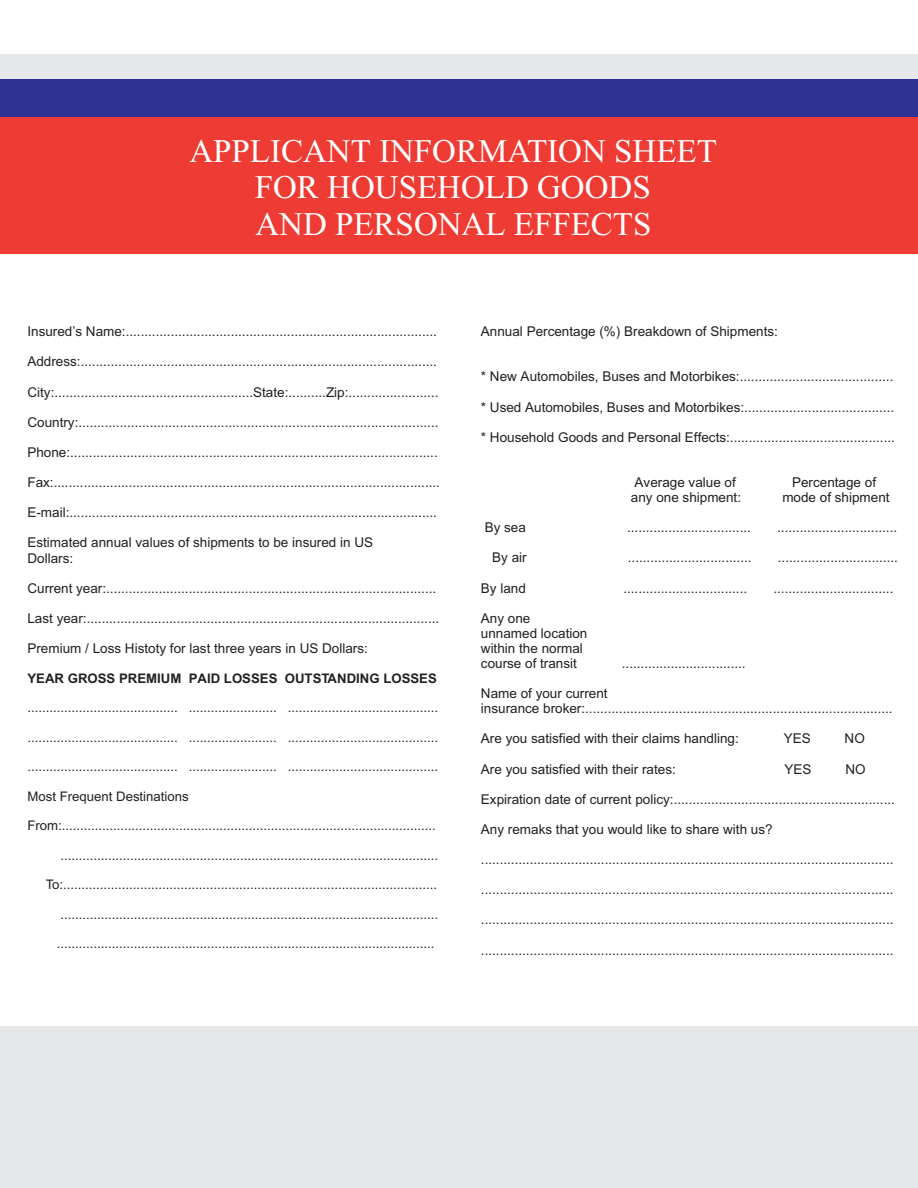
<style>
.page{position:relative;width:918px;height:1188px;background:#fff}
.page>*{position:absolute;margin:0;border:0;box-sizing:border-box;transform-origin:0 0}
.t1{font:33px/36.6px "Times New Roman";color:#fff;text-align:center}
.t2{font:13.5px/15.1px "Arial";color:#231f20}
.t3{font:13.2px "Arial";color:#231f20}
.t4{font:700 13.2px "Arial";color:#231f20}
</style>
<div class="page">
<div style="left:0;top:117px;width:918px;height:137px;background:#ee3b33"></div>
<div style="left:0;top:1027px;width:918px;height:161px;background:#e6e7e9"></div>
<div style="left:0;top:55px;width:918px;height:49px;background:#e6e7e9"></div>
<div style="left:0;top:80px;width:918px;height:37px;background:#2e3092"></div>
<h1 class="t1" style="left:189px;top:136px;width:529px">APPLICANT INFORMATION SHEET<br>FOR HOUSEHOLD GOODS<br>AND PERSONAL EFFECTS</h1>
<p class="t2" style="left:27px;top:325px;width:411px">Insured’s Name:...................................................................................</p>
<p class="t2" style="left:27px;top:355px;width:411px">Address:...............................................................................................</p>
<p class="t2" style="left:27px;top:386px;width:413px">City:.....................................................State:..........Zip:........................</p>
<p class="t2" style="left:27px;top:416px;width:413px">Country:................................................................................................</p>
<p class="t2" style="left:27px;top:446px;width:412px">Phone:..................................................................................................</p>
<p class="t2" style="left:27px;top:476px;width:414px">Fax:.......................................................................................................</p>
<p class="t2" style="left:27px;top:506px;width:411px">E-mail:..................................................................................................</p>
<p class="t2" style="left:27px;top:536px;width:347px">Estimated annual values of shipments to be insured in US<br>Dollars:</p>
<p class="t2" style="left:27px;top:582px;width:410px">Current year:........................................................................................</p>
<p class="t2" style="left:27px;top:612px;width:413px">Last year:..............................................................................................</p>
<p class="t2" style="left:27px;top:642px;width:342px">Premium / Loss Histoty for last three years in US Dollars:</p>
<p class="t4" style="left:27px;top:673px;width:411px">YEAR GROSS PREMIUM PAID LOSSES OUTSTANDING LOSSES</p>
<p class="t3" style="left:27px;top:703px;width:412px">......................................... ........................ .........................................</p>
<p class="t3" style="left:27px;top:732px;width:412px">......................................... ........................ .........................................</p>
<p class="t3" style="left:27px;top:762px;width:412px">......................................... ........................ .........................................</p>
<p class="t3" style="left:27px;top:791px;width:163px">Most Frequent Destinations</p>
<p class="t3" style="left:27px;top:821px;width:410px">From:......................................................................................................</p>
<p class="t3" style="left:60px;top:850px;width:379px">.......................................................................................................</p>
<p class="t3" style="left:46px;top:880px;width:393px">To:......................................................................................................</p>
<p class="t3" style="left:60px;top:909px;width:379px">.......................................................................................................</p>
<p class="t3" style="left:57px;top:939px;width:379px">.......................................................................................................</p>
<p class="t2" style="left:481px;top:325px;width:299px">Annual Percentage (%) Breakdown of Shipments:</p>
<p class="t2" style="left:481px;top:370px;width:414px">* New Automobiles, Buses and Motorbikes:.........................................</p>
<p class="t2" style="left:481px;top:401px;width:415px">* Used Automobiles, Buses and Motorbikes:........................................</p>
<p class="t2" style="left:481px;top:431px;width:416px">* Household Goods and Personal Effects:............................................</p>
<p class="t2" style="left:635px;top:476px;width:103px">Average value of</p>
<p class="t2" style="left:792px;top:476px;width:86px">Percentage of</p>
<p class="t2" style="left:631px;top:491px;width:112px">any one shipment:</p>
<p class="t2" style="left:782px;top:491px;width:109px">mode of shipment</p>
<p class="t2" style="left:485px;top:521px;width:43px">By sea</p>
<p class="t2" style="left:627px;top:521px;width:125px">.................................</p>
<p class="t2" style="left:777px;top:521px;width:122px">................................</p>
<p class="t2" style="left:492px;top:551px;width:36px">By air</p>
<p class="t2" style="left:628px;top:551px;width:125px">.................................</p>
<p class="t2" style="left:778px;top:551px;width:122px">................................</p>
<p class="t2" style="left:481px;top:582px;width:47px">By land</p>
<p class="t2" style="left:623px;top:582px;width:125px">.................................</p>
<p class="t2" style="left:773px;top:582px;width:122px">................................</p>
<p class="t2" style="left:481px;top:612px;width:108px">Any one unnamed location within the normal course of transit</p>
<p class="t2" style="left:622px;top:657px;width:125px">.................................</p>
<p class="t2" style="left:481px;top:687px;width:413px">Name of your current<br>insurance broker:..................................................................................</p>
<p class="t2" style="left:481px;top:732px;width:259px">Are you satisfied with their claims handling:</p>
<p class="t2" style="left:784px;top:732px;width:29px">YES</p>
<p class="t2" style="left:845px;top:732px;width:22px">NO</p>
<p class="t2" style="left:481px;top:763px;width:196px">Are you satisfied with their rates:</p>
<p class="t2" style="left:785px;top:763px;width:29px">YES</p>
<p class="t2" style="left:845px;top:763px;width:22px">NO</p>
<p class="t2" style="left:481px;top:793px;width:416px">Expiration date of current policy:...........................................................</p>
<p class="t2" style="left:481px;top:823px;width:293px">Any remaks that you would like to share with us?</p>
<p class="t2" style="left:481px;top:853px;width:414px">..............................................................................................................</p>
<p class="t2" style="left:481px;top:883px;width:414px">..............................................................................................................</p>
<p class="t2" style="left:481px;top:913px;width:414px">..............................................................................................................</p>
<p class="t2" style="left:481px;top:944px;width:414px">..............................................................................................................</p>
</div>
